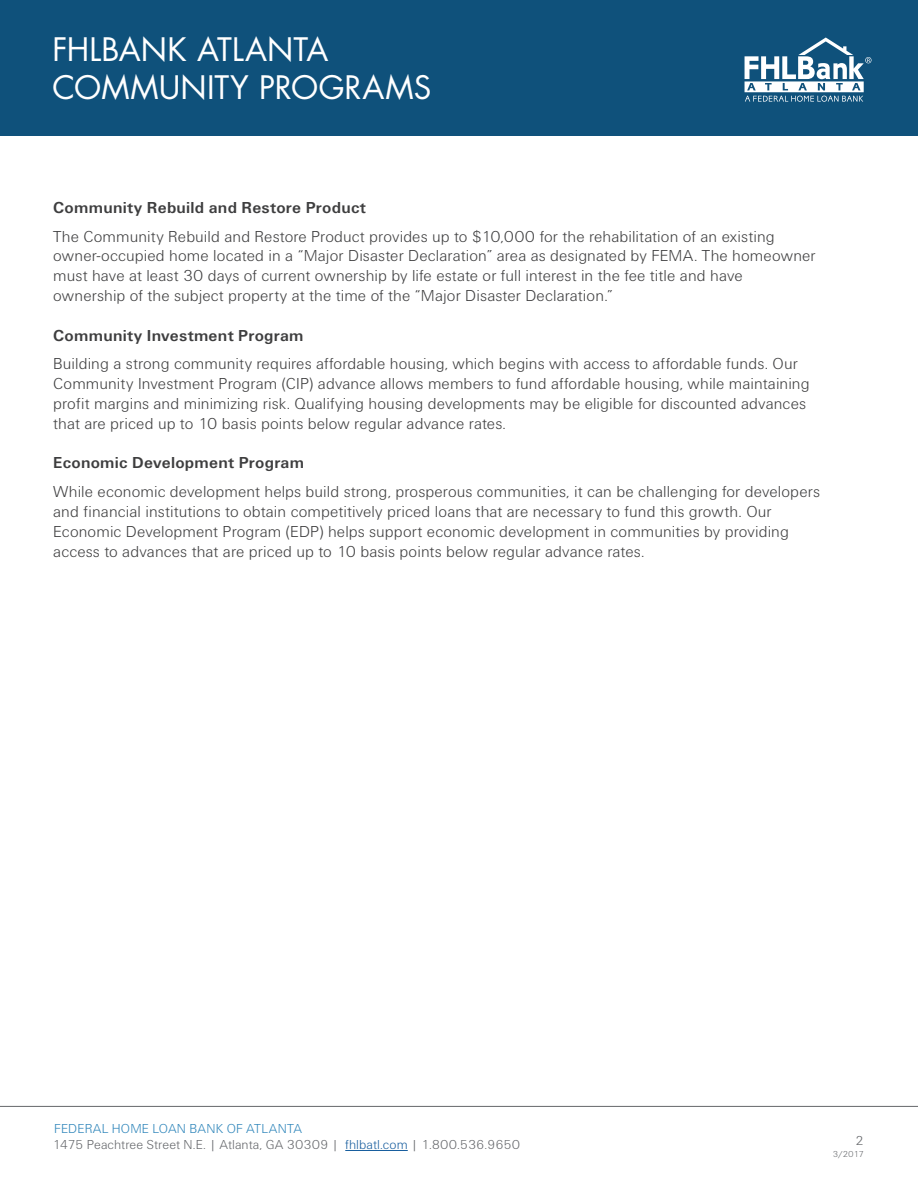
<style>
.page{position:relative;width:918px;height:1188px;background:#fff}
.page>*{position:absolute;margin:0;border:0;box-sizing:border-box;transform-origin:0 0}
.t1{font:31.5px/37.8px "Futura";color:#fff}
.Copy{font:16.5px "Unitus T Ligh";letter-spacing:.01em;color:#3e3e3f}
.Copy-2{font:700 16.5px "Unitus T";letter-spacing:.015em;color:#3e3e3f}
.Foot_Numbers{font:13.5px/16.2px "Unitus T Ligh";letter-spacing:.005em;color:#64666a}
.DATE{font:9px "Unitus T Ligh";color:#64666a}
.s1{color:#2e85ba}
.s2{color:#175d9e}
</style>
<div class="page">
<hr style="left:0;top:1106px;width:918px;height:1px;background:#64666a">
<div style="left:0;top:0;width:918px;height:136px;background:#0f517b"></div>
<svg style="left:745px;top:38px;width:126px;height:64px"></svg>
<hr style="left:345px;top:1150px;width:63px;height:1px;background:#175d9e">
<h1 class="t1" style="left:52px;top:30px;width:380px">FHLBANK ATLANTA<br>COMMUNITY PROGRAMS</h1>
<p class="Copy-2" style="left:53px;top:198px;width:314px">Community Rebuild and Restore Product</p>
<p class="Copy" style="left:53px;top:227px;width:723px">The Community Rebuild and Restore Product provides up to $10,000 for the rehabilitation of an existing</p>
<p class="Copy" style="left:53px;top:247px;width:764px">owner-occupied home located in a “Major Disaster Declaration” area as designated by FEMA. The homeowner</p>
<p class="Copy" style="left:53px;top:267px;width:691px">must have at least 30 days of current ownership by life estate or full interest in the fee title and have</p>
<p class="Copy" style="left:53px;top:286px;width:561px">ownership of the subject property at the time of the “Major Disaster Declaration.”</p>
<p class="Copy-2" style="left:53px;top:326px;width:252px">Community Investment Program</p>
<p class="Copy" style="left:53px;top:355px;width:746px">Building a strong community requires affordable housing, which begins with access to affordable funds. Our</p>
<p class="Copy" style="left:53px;top:375px;width:758px">Community Investment Program (CIP) advance allows members to fund affordable housing, while maintaining</p>
<p class="Copy" style="left:53px;top:394px;width:754px">profit margins and minimizing risk. Qualifying housing developments may be eligible for discounted advances</p>
<p class="Copy" style="left:53px;top:414px;width:454px">that are priced up to 10 basis points below regular advance rates.</p>
<p class="Copy-2" style="left:53px;top:454px;width:252px">Economic Development Program</p>
<p class="Copy" style="left:53px;top:483px;width:768px">While economic development helps build strong, prosperous communities, it can be challenging for developers</p>
<p class="Copy" style="left:53px;top:502px;width:720px">and financial institutions to obtain competitively priced loans that are necessary to fund this growth. Our</p>
<p class="Copy" style="left:53px;top:522px;width:737px">Economic Development Program (EDP) helps support economic development in communities by providing</p>
<p class="Copy" style="left:53px;top:542px;width:593px">access to advances that are priced up to 10 basis points below regular advance rates.</p>
<p class="Foot_Numbers" style="left:52px;top:1120px;width:469px"><span class="s1">FEDERAL HOME LOAN BANK OF ATLANTA<br></span>1475 Peachtree Street N.E. | Atlanta, GA 30309 | <span class="s2">fhlbatl.com</span> | 1.800.536.9650</p>
<p class="Foot_Numbers" style="left:856px;top:1132px;width:10px">2</p>
<p class="DATE" style="left:833px;top:1149px;width:33px">3/2017</p>
</div>
